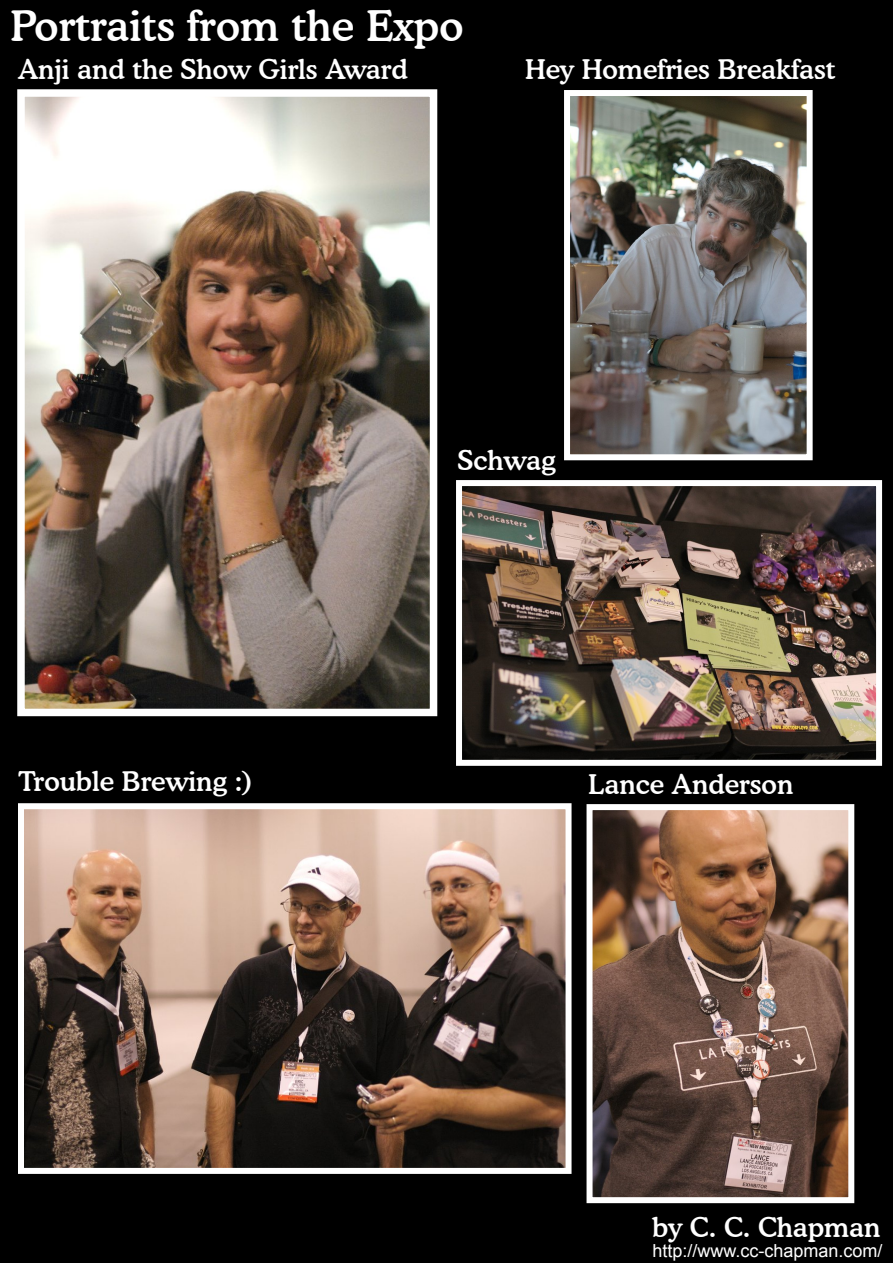
<style>
.page{position:relative;width:893px;height:1263px;background:#000}
.page>*{position:absolute;margin:0;border:0;box-sizing:border-box;transform-origin:0 0}
.t1{font:500 42px "Cooper BT";letter-spacing:-.05em;color:#fff}
.t2{font:500 27px "Cooper BT";letter-spacing:-.03em;color:#fff}
.t3{font:500 27px "Cooper BT";letter-spacing:-.05em;color:#fff}
.t4{font:500 27px "Cooper BT";color:#fff}
.t5{font:18px "Arial";letter-spacing:-.055em;color:#fff}
</style>
<div class="page">
<img style="left:26px;top:98px;width:402px;height:609px">
<div style="left:17px;top:89px;width:420px;height:627px;border:8px solid #fff"></div>
<img style="left:25px;top:810px;width:540px;height:357px">
<div style="left:18px;top:803px;width:554px;height:371px;border:6px solid #fff"></div>
<img style="left:463px;top:487px;width:412px;height:272px">
<div style="left:456px;top:480px;width:426px;height:286px;border:6px solid #fff"></div>
<img style="left:571px;top:97px;width:235px;height:356px">
<div style="left:564px;top:90px;width:249px;height:370px;border:6px solid #fff"></div>
<img style="left:593px;top:811px;width:254px;height:385px">
<div style="left:586px;top:804px;width:268px;height:399px;border:6px solid #fff"></div>
<h1 class="t1" style="left:10px;top:0;width:456px">Portraits from th e Expo</h1>
<p class="t3" style="left:18px;top:52px;width:389px">Anji and th e Sh ow Girls Aw ard</p>
<p class="t2" style="left:525px;top:52px;width:319px">H ey H om efries Break fast</p>
<p class="t2" style="left:18px;top:765px;width:239px">Trouble Bre w ing :)</p>
<p class="t2" style="left:458px;top:444px;width:101px">Sch w ag</p>
<p class="t4" style="left:588px;top:768px;width:206px">Lance Ande rson</p>
<p class="t2" style="left:652px;top:1210px;width:229px">by C. C. Ch apm an</p>
<p class="t5" style="left:652px;top:1240px;width:237px">h ttp://w w w .cc-ch apm an.com /</p>
</div>
